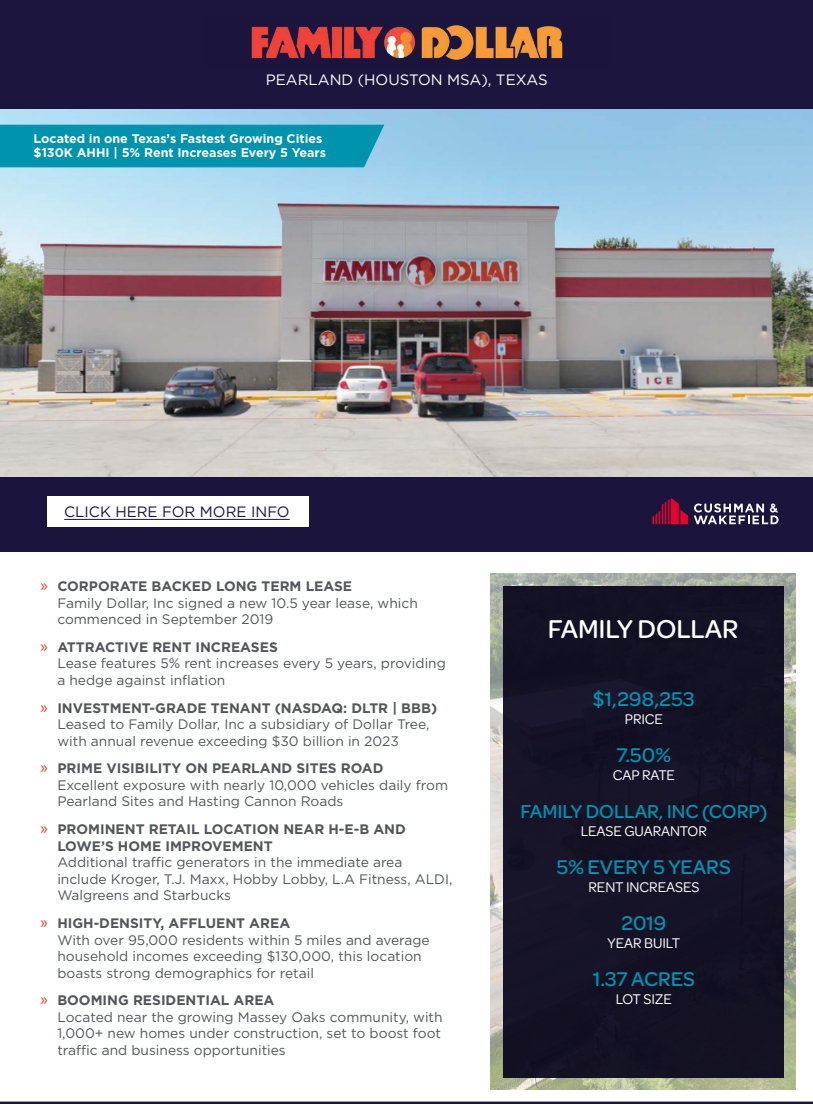
<style>
.page{position:relative;width:813px;height:1104px;background:#fff}
.page>*{position:absolute;margin:0;border:0;box-sizing:border-box;transform-origin:0 0}
.t1{font:500 27.5px "Omnes Cyrillic";letter-spacing:-.005em;color:#fff}
.t2{font:500 21.25px "Omnes Cyrillic";color:#0092ae}
.t3{font:500 20px "Omnes Cyrillic";letter-spacing:-.005em;color:#0092ae}
.t4{font:15px "Omnes Cyrillic";letter-spacing:-.005em;color:#fff}
.t5{font:15px "Gotham";color:#fff}
.t6{font:15px "Gotham";color:#1b153e}
.t7{font:13.75px/16.5px "Gotham";color:#53575a}
.t8{font:700 13.75px/16.5px "Gotham";color:#53575a}
.t9{font:700 12.5px/13.8px "Gotham";color:#fff}
.t10{font:700 11.38px "Gotham";color:#fff}
.s1{font-family:"Myriad Pro";font-size:17.5px;color:#e93730}
.s2{font-weight:700}
.s3{font-family:"Myriad Pro";font-weight:400;font-size:17.5px;color:#e93730}
</style>
<div class="page">
<img style="left:490px;top:574px;width:305px;height:515px">
<div style="left:503px;top:586px;width:280px;height:491px;background:#141124"></div>
<hr style="left:0;top:1101px;width:812px;height:3px;background:#1b153e">
<div style="left:0;top:474px;width:812px;height:77px;background:#1b153e"></div>
<svg style="left:652px;top:498px;width:126px;height:26px"></svg>
<img style="left:0;top:109px;width:812px;height:367px">
<div style="left:0;top:125px;width:384px;height:42px;background:#0093ad"></div>
<div style="left:0;top:0;width:812px;height:109px;background:#1c163f"></div>
<img style="left:251px;top:25px;width:312px;height:35px">
<div style="left:48px;top:496px;width:261px;height:30px;background:#fff"></div>
<hr style="left:64px;top:519px;width:226px;height:1px;background:#1b153e">
<p class="t5" style="left:266px;top:70px;width:283px">PEARLAND (HOUSTON MSA), TEXAS</p>
<p class="t9" style="left:34px;top:132px;width:294px">Located in one Texas’s Fastest Growing Cities $130K AHHI | 5% Rent Increases Every 5 Years</p>
<p class="t10" style="left:35px;top:146px;width:152px">JACKSONVILLE, FLORIDA</p>
<p class="t6" style="left:64px;top:502px;width:227px">CLICK HERE FOR MORE INFO</p>
<p class="t7" style="left:57px;top:578px;width:362px;text-indent:-17px"><span class="s1">»</span> <span class="s2">CORPORATE BACKED LONG TERM LEASE<br></span>Family Dollar, Inc signed a new 10.5 year lease, which commenced in September 2019</p>
<p class="t7" style="left:57px;top:638px;width:390px;text-indent:-17px"><span class="s1">»</span> <span class="s2">ATTRACTIVE RENT INCREASES<br></span>Lease features 5% rent increases every 5 years, providing a hedge against inflation</p>
<p class="t7" style="left:57px;top:699px;width:381px;text-indent:-17px"><span class="s1">»</span> <span class="s2">INVESTMENT-GRADE TENANT (NASDAQ: DLTR | BBB)<br></span>Leased to Family Dollar, Inc a subsidiary of Dollar Tree, with annual revenue exceeding $30 billion in 2023</p>
<p class="t7" style="left:57px;top:760px;width:392px;text-indent:-17px"><span class="s1">»</span> <span class="s2">PRIME VISIBILITY ON PEARLAND SITES ROAD<br></span>Excellent exposure with nearly 10,000 vehicles daily from<br>Pearland Sites and Hasting Cannon Roads</p>
<p class="t8" style="left:57px;top:821px;width:350px;text-indent:-17px"><span class="s3">»</span> PROMINENT RETAIL LOCATION NEAR H-E-B AND<br>LOWE’S HOME IMPROVEMENT</p>
<p class="t7" style="left:57px;top:854px;width:396px">Additional traffic generators in the immediate area include Kroger, T.J. Maxx, Hobby Lobby, L.A Fitness, ALDI,<br>Walgreens and Starbucks</p>
<p class="t7" style="left:57px;top:914px;width:374px;text-indent:-17px"><span class="s1">»</span> <span class="s2">HIGH-DENSITY, AFFLUENT AREA<br></span>With over 95,000 residents within 5 miles and average household incomes exceeding $130,000, this location boasts strong demographics for retail</p>
<p class="t7" style="left:57px;top:992px;width:387px;text-indent:-17px"><span class="s1">»</span> <span class="s2">BOOMING RESIDENTIAL AREA<br></span>Located near the growing Massey Oaks community, with 1,000+ new homes under construction, set to boost foot traffic and business opportunities</p>
<h1 class="t1" style="left:548px;top:614px;width:192px">FAMILY DOLLAR</h1>
<h2 class="t2" style="left:593px;top:687px;width:103px">$1,298,253</h2>
<p class="t4" style="left:624px;top:710px;width:40px">PRICE</p>
<h2 class="t2" style="left:616px;top:743px;width:56px">7.50%</h2>
<p class="t4" style="left:612px;top:766px;width:64px">CAP RATE</p>
<h3 class="t3" style="left:520px;top:800px;width:248px">FAMILY DOLLAR, INC (CORP)</h3>
<p class="t4" style="left:581px;top:822px;width:127px">LEASE GUARANTOR</p>
<h2 class="t2" style="left:557px;top:855px;width:175px">5% EVERY 5 YEARS</h2>
<p class="t4" style="left:588px;top:878px;width:112px">RENT INCREASES</p>
<h2 class="t2" style="left:621px;top:911px;width:46px">2019</h2>
<p class="t4" style="left:607px;top:934px;width:74px">YEAR BUILT</p>
<h2 class="t2" style="left:593px;top:967px;width:103px">1.37 ACRES</h2>
<p class="t4" style="left:615px;top:990px;width:58px">LOT SIZE</p>
</div>
